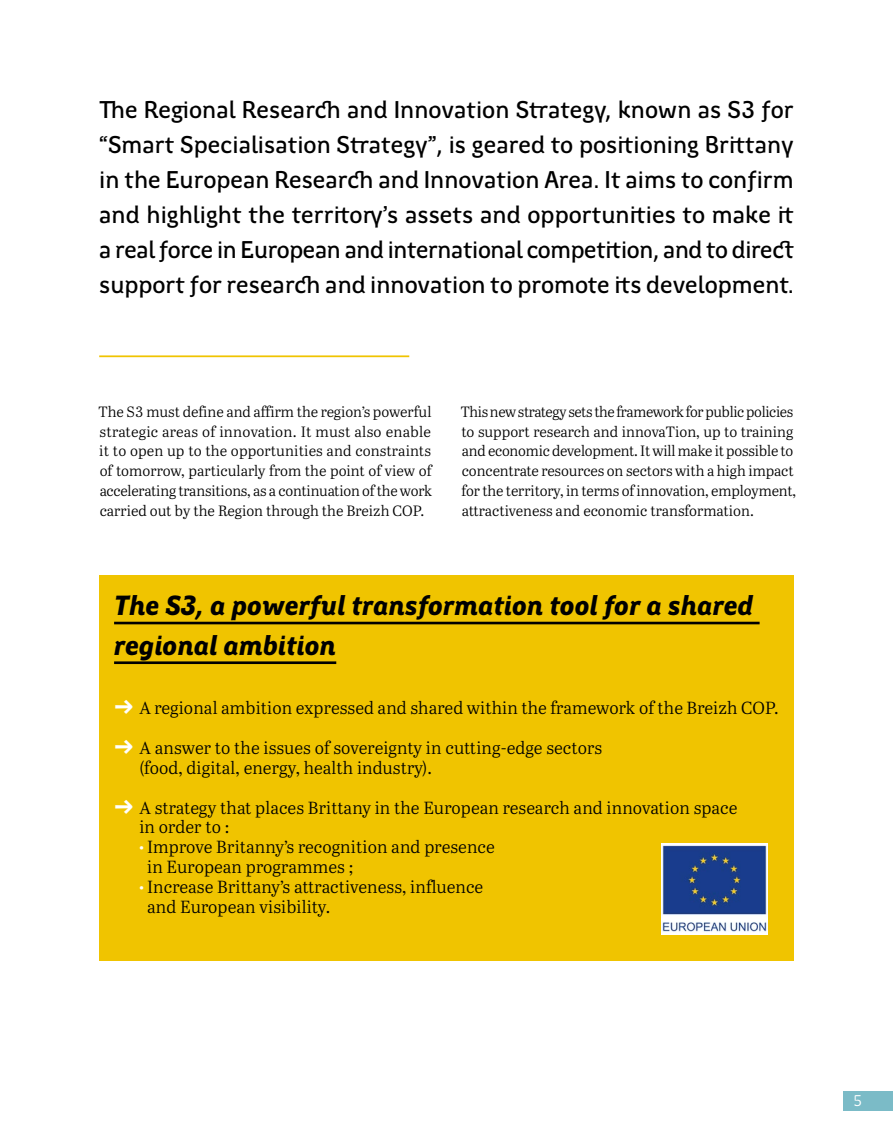
<style>
.page{position:relative;width:893px;height:1141px;background:#fff}
.page>*{position:absolute;margin:0;border:0;box-sizing:border-box;transform-origin:0 0}
.t1{font:italic 900 28px/39.7px "Region Bretagne New";color:#000}
.t2{font:500 24.5px/35px "Region Bretagne New";color:#000;text-align:justify}
.t3{font:17.5px/19.8px "Abril Text Lt";letter-spacing:.005em;color:#000}
.t4{font:15.75px "Region Bretagne New";color:#fff}
.t5{font:14.88px/19.8px "Abril Text Lt";letter-spacing:-.01em;color:#000;text-align:justify}
.s1{font-family:"Region Bretagne New";font-weight:700;font-size:24.5px;color:#fff}
.s2{color:#fff}
</style>
<div class="page">
<div style="left:99px;top:575px;width:695px;height:386px;background:#f0c400"></div>
<hr style="left:114px;top:622px;width:646px;height:2px;background:#000">
<hr style="left:114px;top:661px;width:222px;height:3px;background:#000">
<hr style="left:99px;top:355px;width:310px;height:2px;background:#f0c400">
<img style="left:661px;top:843px;width:106px;height:92px">
<div style="left:843px;top:1091px;width:50px;height:20px;background:#7bbbc7"></div>
<p class="t2" style="left:99px;top:92px;width:696px">The Regional Research and Innovation Strategy, known as S3 for “Smart Specialisation Strategy”, is geared to positioning Brittany in the European Research and Innovation Area. It aims to confirm and highlight the territory’s assets and opportunities to make it a real force in European and international competition, and to direct support for research and innovation to promote its development.</p>
<p class="t5" style="left:99px;top:401px;width:335px">The S3 must define and affirm the region’s powerful strategic areas of innovation. It must also enable it to open up to the opportunities and constraints of tomorrow, particularly from the point of view of accelerating transitions, as a continuation of the work carried out by the Region through the Breizh COP.</p>
<p class="t5" style="left:461px;top:401px;width:337px;text-align:left">This new strategy sets the framework for public policies to support research and innovaTion, up to training and economic development. It will make it possible to concentrate resources on sectors with a high impact for the territory, in terms of innovation, employment, attractiveness and economic transformation.</p>
<h1 class="t1" style="left:114px;top:586px;width:641px">The S3, a powerful transformation tool for a shared regional ambition</h1>
<p class="t3" style="left:114px;top:698px;width:666px"><span class="s1">4</span> A regional ambition expressed and shared within the framework of the Breizh COP.</p>
<p class="t3" style="left:139px;top:737px;width:464px;text-indent:-25px"><span class="s1">4</span> A answer to the issues of sovereignty in cutting-edge sectors (food, digital, energy, health industry).</p>
<p class="t3" style="left:139px;top:797px;width:600px;text-indent:-25px"><span class="s1">4</span> A strategy that places Brittany in the European research and innovation space in order to :</p>
<p class="t3" style="left:147px;top:836px;width:349px;text-indent:-8px"><span class="s2">•</span> Improve Britanny’s recognition and presence in European programmes ;</p>
<p class="t3" style="left:147px;top:876px;width:338px;text-indent:-8px"><span class="s2">•</span> Increase Brittany’s attractiveness, influence and European visibility.</p>
<p class="t4" style="left:853px;top:1092px;width:11px">5</p>
</div>
